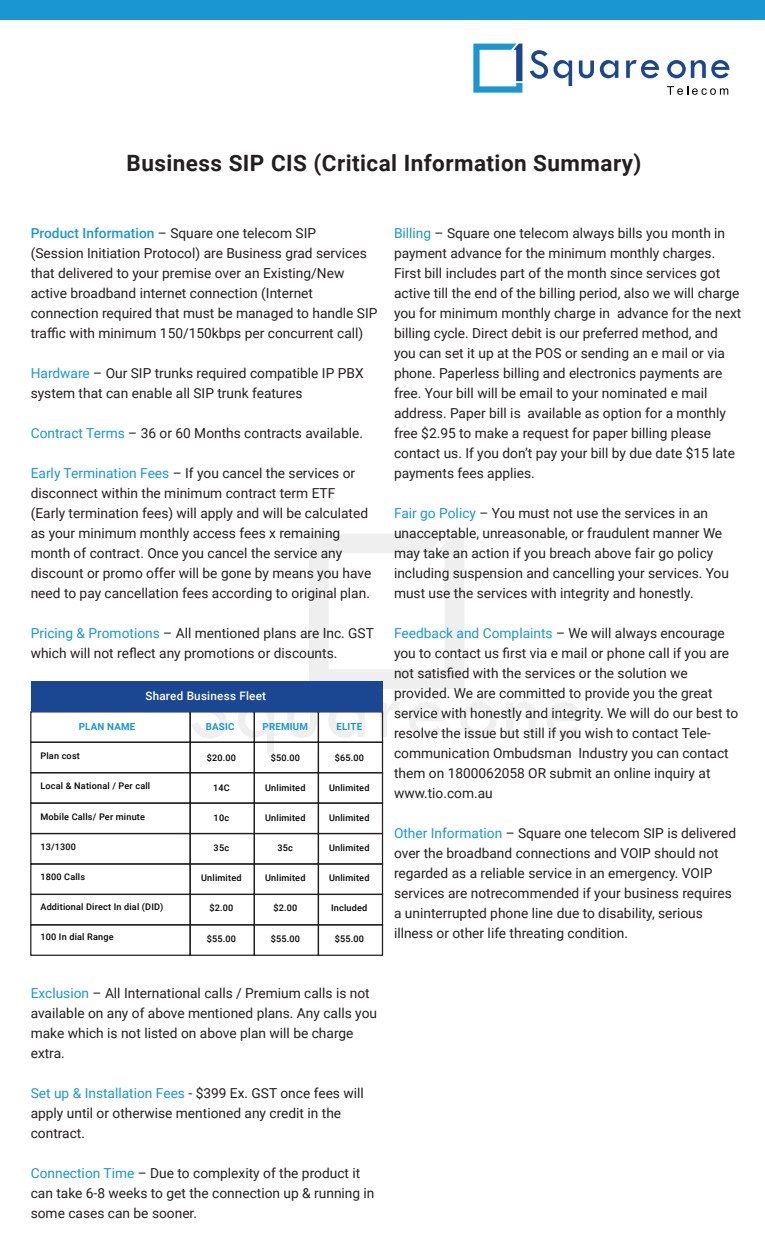
<style>
.page{position:relative;width:765px;height:1260px;background:#fff}
.page>*{position:absolute;margin:0;border:0;box-sizing:border-box;transform-origin:0 0}
.t1{font:700 22.5px "Roboto";letter-spacing:.02em;color:#231f20}
.t2{font:13.75px/20px "Roboto";color:#231f20}
.t3{font:500 11.62px "Roboto";letter-spacing:.02em;color:#fff}
.t4{font:700 9.75px "Roboto";letter-spacing:.02em;color:#1a97d3}
.t5{font:500 9.12px "Roboto";letter-spacing:.02em;color:#000001}
.s1{font-weight:500;color:#1a97d3}
.s2{color:#1a97d3}
</style>
<div class="page">
<svg style="left:192px;top:713px;width:35px;height:26px"></svg>
<svg style="left:238px;top:713px;width:36px;height:40px"></svg>
<svg style="left:287px;top:713px;width:30px;height:25px"></svg>
<svg style="left:328px;top:713px;width:37px;height:25px"></svg>
<svg style="left:380px;top:702px;width:20px;height:35px"></svg>
<svg style="left:409px;top:702px;width:35px;height:36px"></svg>
<svg style="left:460px;top:702px;width:36px;height:36px"></svg>
<svg style="left:506px;top:702px;width:30px;height:35px"></svg>
<svg style="left:547px;top:702px;width:35px;height:36px"></svg>
<svg style="left:309px;top:534px;width:155px;height:155px"></svg>
<svg style="left:473px;top:44px;width:49px;height:49px"></svg>
<svg style="left:530px;top:50px;width:18px;height:29px"></svg>
<svg style="left:554px;top:60px;width:18px;height:26px"></svg>
<svg style="left:579px;top:60px;width:15px;height:18px"></svg>
<svg style="left:600px;top:60px;width:18px;height:18px"></svg>
<svg style="left:626px;top:60px;width:33px;height:18px"></svg>
<svg style="left:667px;top:60px;width:63px;height:18px"></svg>
<svg style="left:667px;top:86px;width:61px;height:9px"></svg>
<div style="left:0;top:0;width:765px;height:20px;background:#1a97d3"></div>
<div style="left:190px;top:711px;width:65px;height:32px;border:1px solid #231f20"></div>
<div style="left:254px;top:711px;width:65px;height:32px;border:1px solid #231f20"></div>
<div style="left:318px;top:711px;width:65px;height:32px;border:1px solid #231f20"></div>
<div style="left:30px;top:742px;width:161px;height:31px;border:1px solid #231f20"></div>
<div style="left:190px;top:742px;width:65px;height:31px;border:1px solid #231f20"></div>
<div style="left:254px;top:742px;width:65px;height:31px;border:1px solid #231f20"></div>
<div style="left:318px;top:742px;width:65px;height:31px;border:1px solid #231f20"></div>
<div style="left:30px;top:772px;width:161px;height:32px;border:1px solid #231f20"></div>
<div style="left:190px;top:772px;width:65px;height:32px;border:1px solid #231f20"></div>
<div style="left:254px;top:772px;width:65px;height:32px;border:1px solid #231f20"></div>
<div style="left:318px;top:772px;width:65px;height:32px;border:1px solid #231f20"></div>
<div style="left:30px;top:803px;width:161px;height:31px;border:1px solid #231f20"></div>
<div style="left:190px;top:803px;width:65px;height:31px;border:1px solid #231f20"></div>
<div style="left:254px;top:803px;width:65px;height:31px;border:1px solid #231f20"></div>
<div style="left:318px;top:803px;width:65px;height:31px;border:1px solid #231f20"></div>
<div style="left:30px;top:833px;width:161px;height:32px;border:1px solid #231f20"></div>
<div style="left:190px;top:833px;width:65px;height:32px;border:1px solid #231f20"></div>
<div style="left:254px;top:833px;width:65px;height:32px;border:1px solid #231f20"></div>
<div style="left:318px;top:833px;width:65px;height:32px;border:1px solid #231f20"></div>
<div style="left:30px;top:863px;width:161px;height:32px;border:1px solid #231f20"></div>
<div style="left:190px;top:863px;width:65px;height:32px;border:1px solid #231f20"></div>
<div style="left:254px;top:863px;width:65px;height:32px;border:1px solid #231f20"></div>
<div style="left:318px;top:863px;width:65px;height:32px;border:1px solid #231f20"></div>
<div style="left:30px;top:894px;width:161px;height:31px;border:1px solid #231f20"></div>
<div style="left:190px;top:894px;width:65px;height:31px;border:1px solid #231f20"></div>
<div style="left:254px;top:894px;width:65px;height:31px;border:1px solid #231f20"></div>
<div style="left:318px;top:894px;width:65px;height:31px;border:1px solid #231f20"></div>
<div style="left:30px;top:924px;width:161px;height:32px;border:1px solid #231f20"></div>
<div style="left:190px;top:924px;width:65px;height:32px;border:1px solid #231f20"></div>
<div style="left:254px;top:924px;width:65px;height:32px;border:1px solid #231f20"></div>
<div style="left:318px;top:924px;width:65px;height:32px;border:1px solid #231f20"></div>
<div style="left:31px;top:681px;width:351px;height:31px;background:#1b4691"></div>
<h1 class="t1" style="left:127px;top:147px;width:516px">Business SIP CIS (Critical Information Summary)</h1>
<p class="t2" style="left:31px;top:222px;width:348px"><span class="s1">Product Information</span> – Square one telecom SIP<br>(Session Initiation Protocol) are Business grad services that delivered to your premise over an Existing/New active broadband internet connection (Internet connection required that must be managed to handle SIP traffic with minimum 150/150kbps per concurrent call)</p>
<p class="t2" style="left:31px;top:362px;width:334px"><span class="s2">Hardware</span> – Our SIP trunks required compatible IP PBX system that can enable all SIP trunk features</p>
<p class="t2" style="left:31px;top:422px;width:334px"><span class="s2">Contract Terms</span> – 36 or 60 Months contracts available.</p>
<p class="t2" style="left:31px;top:462px;width:342px"><span class="s2">Early Termination Fees</span> – If you cancel the services or disconnect within the minimum contract term ETF (Early termination fees) will apply and will be calculated as your minimum monthly access fees x remaining month of contract. Once you cancel the service any discount or promo offer will be gone by means you have need to pay cancellation fees according to original plan.</p>
<p class="t2" style="left:31px;top:622px;width:345px"><span class="s2">Pricing &amp; Promotions</span> – All mentioned plans are Inc. GST which will not reflect any promotions or discounts.</p>
<p class="t3" style="left:145px;top:688px;width:122px">Shared Business Fleet</p>
<p class="t4" style="left:79px;top:720px;width:58px">PLAN NAME</p>
<p class="t5" style="left:40px;top:750px;width:41px">Plan cost</p>
<p class="t5" style="left:40px;top:780px;width:111px">Local &amp; National / Per call</p>
<p class="t5" style="left:40px;top:810px;width:106px">Mobile Calls/ Per minute</p>
<p class="t5" style="left:40px;top:840px;width:37px">13/1300</p>
<p class="t5" style="left:40px;top:870px;width:46px">1800 Calls</p>
<p class="t5" style="left:40px;top:900px;width:125px">Additional Direct In dial (DID)</p>
<p class="t5" style="left:40px;top:930px;width:75px">100 In dial Range</p>
<p class="t4" style="left:206px;top:720px;width:30px">BASIC</p>
<p class="t5" style="left:207px;top:751px;width:31px">$20.00</p>
<p class="t5" style="left:213px;top:781px;width:18px">14C</p>
<p class="t5" style="left:214px;top:811px;width:17px">10c</p>
<p class="t5" style="left:214px;top:842px;width:17px">35c</p>
<p class="t5" style="left:201px;top:872px;width:42px">Unlimited</p>
<p class="t5" style="left:209px;top:902px;width:25px">$2.00</p>
<p class="t5" style="left:207px;top:932px;width:31px">$55.00</p>
<p class="t4" style="left:263px;top:720px;width:47px">PREMIUM</p>
<p class="t5" style="left:271px;top:751px;width:31px">$50.00</p>
<p class="t5" style="left:265px;top:781px;width:42px">Unlimited</p>
<p class="t5" style="left:265px;top:811px;width:42px">Unlimited</p>
<p class="t5" style="left:278px;top:842px;width:17px">35c</p>
<p class="t5" style="left:265px;top:872px;width:42px">Unlimited</p>
<p class="t5" style="left:273px;top:902px;width:25px">$2.00</p>
<p class="t5" style="left:271px;top:932px;width:31px">$55.00</p>
<p class="t4" style="left:336px;top:720px;width:27px">ELITE</p>
<p class="t5" style="left:335px;top:751px;width:31px">$65.00</p>
<p class="t5" style="left:329px;top:781px;width:42px">Unlimited</p>
<p class="t5" style="left:329px;top:811px;width:42px">Unlimited</p>
<p class="t5" style="left:329px;top:842px;width:42px">Unlimited</p>
<p class="t5" style="left:329px;top:872px;width:42px">Unlimited</p>
<p class="t5" style="left:331px;top:902px;width:38px">Included</p>
<p class="t5" style="left:335px;top:932px;width:31px">$55.00</p>
<p class="t2" style="left:394px;top:222px;width:349px"><span class="s2">Billing</span> – Square one telecom always bills you month in payment advance for the minimum monthly charges.<br>First bill includes part of the month since services got active till the end of the billing period, also we will charge you for minimum monthly charge in advance for the next billing cycle. Direct debit is our preferred method, and you can set it up at the POS or sending an e mail or via phone. Paperless billing and electronics payments are free. Your bill will be email to your nominated e mail address. Paper bill is available as option for a monthly free $2.95 to make a request for paper billing please contact us. If you don’t pay your bill by due date $15 late payments fees applies.</p>
<p class="t2" style="left:394px;top:502px;width:337px"><span class="s2">Fair go Policy</span> – You must not use the services in an unacceptable, unreasonable, or fraudulent manner We may take an action if you breach above fair go policy including suspension and cancelling your services. You must use the services with integrity and honestly.</p>
<p class="t2" style="left:394px;top:622px;width:346px"><span class="s2">Feedback and Complaints</span> – We will always encourage you to contact us first via e mail or phone call if you are not satisfied with the services or the solution we provided. We are committed to provide you the great service with honestly and integrity. We will do our best to resolve the issue but still if you wish to contact Tele&shy;communication Ombudsman Industry you can contact them on 1800062058 OR submit an online inquiry at www.tio.com.au</p>
<p class="t2" style="left:394px;top:822px;width:344px"><span class="s2">Other Information</span> – Square one telecom SIP is delivered over the broadband connections and VOIP should not regarded as a reliable service in an emergency. VOIP services are notrecommended if your business requires a uninterrupted phone line due to disability, serious illness or other life threating condition.</p>
<p class="t2" style="left:31px;top:982px;width:348px"><span class="s2">Exclusion</span> – All International calls / Premium calls is not available on any of above mentioned plans. Any calls you make which is not listed on above plan will be charge extra.</p>
<p class="t2" style="left:31px;top:1082px;width:335px"><span class="s2">Set up &amp; Installation Fees</span> - $399 Ex. GST once fees will apply until or otherwise mentioned any credit in the contract.</p>
<p class="t2" style="left:31px;top:1162px;width:345px"><span class="s2">Connection Time</span> – Due to complexity of the product it can take 6-8 weeks to get the connection up &amp; running in some cases can be sooner.</p>
</div>
